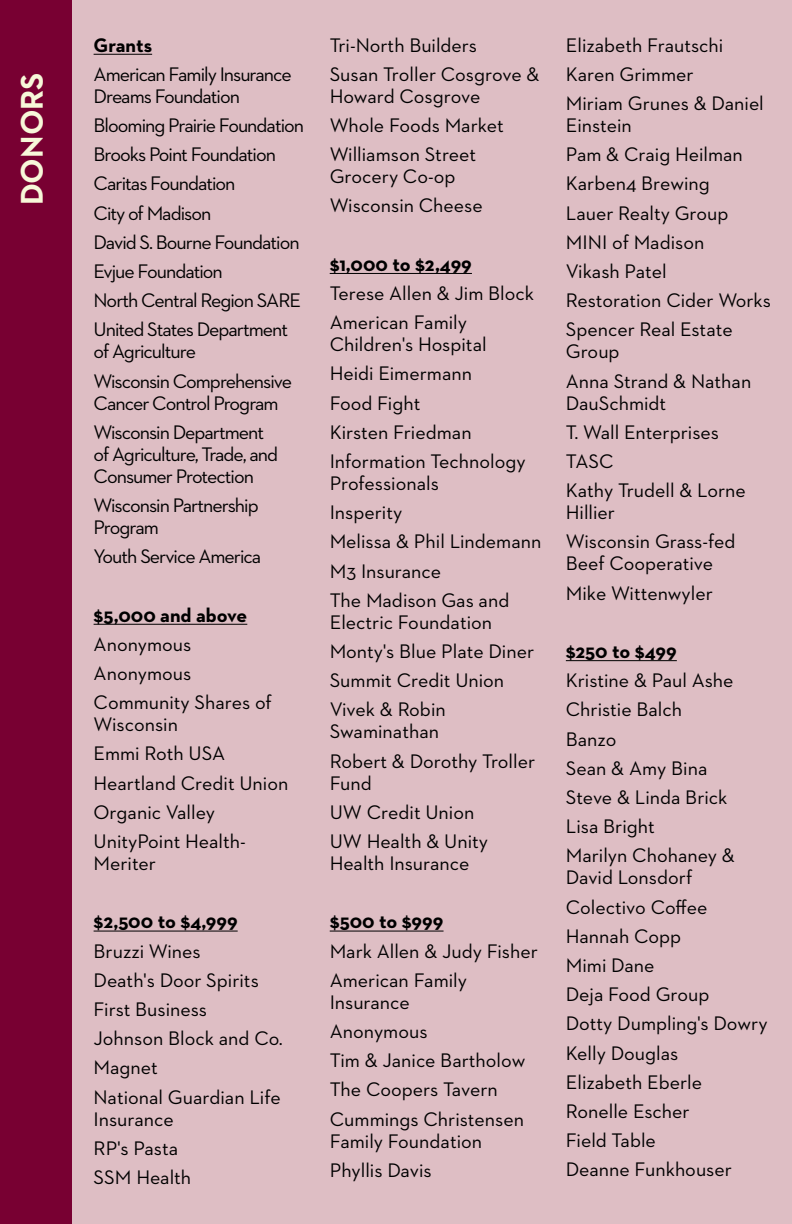
<style>
.page{position:relative;width:792px;height:1224px;background:#fff}
.page>*{position:absolute;margin:0;border:0;box-sizing:border-box;transform-origin:0 0}
.t1{font:700 32px "Neutraface 2 Text";color:#f7f8d9}
.t2{font:20px/29.2px "Neutraface 2 Text";color:#000}
.t3{font:20px/29.2px "Neutraface 2 Text";letter-spacing:-.05em;color:#000}
.t4{font:700 20px "Neutraface 2 Text";color:#000}
</style>
<div class="page">
<div style="left:70px;top:0;width:722px;height:1224px;background:#debec4"></div>
<div style="left:0;top:0;width:72px;height:1224px;background:#780032"></div>
<hr style="left:94px;top:54px;width:58px;height:1px;background:#000">
<hr style="left:94px;top:624px;width:153px;height:1px;background:#000">
<hr style="left:94px;top:931px;width:144px;height:1px;background:#000">
<hr style="left:330px;top:273px;width:142px;height:1px;background:#000">
<hr style="left:330px;top:931px;width:114px;height:1px;background:#000">
<hr style="left:566px;top:660px;width:111px;height:1px;background:#000">
<h1 class="t1" style="left:12px;top:205px;width:134px;rotate:-90deg">DONORS</h1>
<p class="t4" style="left:94px;top:32px;width:60px">Grants</p>
<p class="t3" style="left:94px;top:63px;width:200px;line-height:22px">American Family Insurance<br>Dreams Foundation</p>
<p class="t3" style="left:94px;top:110px;width:212px">Blooming Prairie Foundation<br>Brooks Point Foundation<br>Caritas Foundation<br>City of Madison<br>David S. Bourne Foundation<br>Evjue Foundation<br>North Central Region SARE<br>United States Department</p>
<p class="t3" style="left:94px;top:337px;width:200px">of Agriculture<br>Wisconsin Comprehensive</p>
<p class="t3" style="left:94px;top:388px;width:187px">Cancer Control Program<br>Wisconsin Department</p>
<p class="t3" style="left:94px;top:443px;width:186px;line-height:22px">of Agriculture, Trade, and<br>Consumer Protection</p>
<p class="t3" style="left:94px;top:494px;width:167px;line-height:22px">Wisconsin Partnership<br>Program</p>
<p class="t3" style="left:94px;top:542px;width:169px">Youth Service America</p>
<p class="t4" style="left:94px;top:602px;width:155px">$5,000 and above</p>
<p class="t2" style="left:94px;top:629px;width:180px">Anonymous<br>Anonymous<br>Community Shares of</p>
<p class="t2" style="left:94px;top:710px;width:196px">Wisconsin<br>Emmi Roth USA<br>Heartland Credit Union<br>Organic Valley<br>UnityPoint Health-</p>
<p class="t2" style="left:94px;top:848px;width:64px">Meriter</p>
<p class="t4" style="left:94px;top:909px;width:146px">$2,500 to $4,999</p>
<p class="t2" style="left:94px;top:936px;width:191px">Bruzzi Wines<br>Death's Door Spirits<br>First Business<br>Johnson Block and Co.<br>Magnet<br>National Guardian Life</p>
<p class="t2" style="left:94px;top:1104px;width:99px">Insurance<br>RP's Pasta<br>SSM Health</p>
<p class="t2" style="left:330px;top:30px;width:211px">Tri-North Builders<br>Susan Troller Cosgrove &amp;</p>
<p class="t2" style="left:330px;top:81px;width:176px">Howard Cosgrove<br>Whole Foods Market<br>Williamson Street</p>
<p class="t2" style="left:330px;top:162px;width:155px">Grocery Co-op<br>Wisconsin Cheese</p>
<p class="t4" style="left:330px;top:251px;width:144px">$1,000 to $2,499</p>
<p class="t2" style="left:330px;top:278px;width:206px">Terese Allen &amp; Jim Block<br>American Family</p>
<p class="t2" style="left:330px;top:330px;width:198px">Children's Hospital<br>Heidi Eimermann<br>Food Fight<br>Kirsten Friedman<br>Information Technology</p>
<p class="t2" style="left:330px;top:468px;width:213px">Professionals<br>Insperity<br>Melissa &amp; Phil Lindemann<br>M3 Insurance<br>The Madison Gas and</p>
<p class="t2" style="left:330px;top:607px;width:206px">Electric Foundation<br>Monty's Blue Plate Diner<br>Summit Credit Union<br>Vivek &amp; Robin</p>
<p class="t2" style="left:330px;top:717px;width:207px">Swaminathan<br>Robert &amp; Dorothy Troller</p>
<p class="t2" style="left:330px;top:768px;width:160px">Fund<br>UW Credit Union<br>UW Health &amp; Unity</p>
<p class="t2" style="left:330px;top:848px;width:141px">Health Insurance</p>
<p class="t4" style="left:330px;top:909px;width:115px">$500 to $999</p>
<p class="t2" style="left:330px;top:936px;width:210px">Mark Allen &amp; Judy Fisher<br>American Family</p>
<p class="t2" style="left:330px;top:987px;width:197px">Insurance<br>Anonymous<br>Tim &amp; Janice Bartholow<br>The Coopers Tavern<br>Cummings Christensen</p>
<p class="t2" style="left:330px;top:1126px;width:154px">Family Foundation<br>Phyllis Davis</p>
<p class="t2" style="left:566px;top:30px;width:200px">Elizabeth Frautschi<br>Karen Grimmer<br>Miriam Grunes &amp; Daniel</p>
<p class="t2" style="left:566px;top:110px;width:207px">Einstein<br>Pam &amp; Craig Heilman<br>Karben4 Brewing<br>Lauer Realty Group<br>MINI of Madison<br>Vikash Patel<br>Restoration Cider Works<br>Spencer Real Estate</p>
<p class="t2" style="left:566px;top:337px;width:187px">Group<br>Anna Strand &amp; Nathan</p>
<p class="t2" style="left:566px;top:388px;width:181px">DauSchmidt<br>T. Wall Enterprises<br>TASC<br>Kathy Trudell &amp; Lorne</p>
<p class="t2" style="left:566px;top:498px;width:171px">Hillier<br>Wisconsin Grass-fed</p>
<p class="t2" style="left:566px;top:549px;width:149px">Beef Cooperative<br>Mike Wittenwyler</p>
<p class="t4" style="left:566px;top:638px;width:112px">$250 to $499</p>
<p class="t2" style="left:566px;top:666px;width:171px">Kristine &amp; Paul Ashe<br>Christie Balch<br>Banzo<br>Sean &amp; Amy Bina<br>Steve &amp; Linda Brick<br>Lisa Bright<br>Marilyn Chohaney &amp;</p>
<p class="t2" style="left:566px;top:863px;width:203px">David Lonsdorf<br>Colectivo Coffee<br>Hannah Copp<br>Mimi Dane<br>Deja Food Group<br>Dotty Dumpling's Dowry<br>Kelly Douglas<br>Elizabeth Eberle<br>Ronelle Escher<br>Field Table<br>Deanne Funkhouser</p>
</div>
